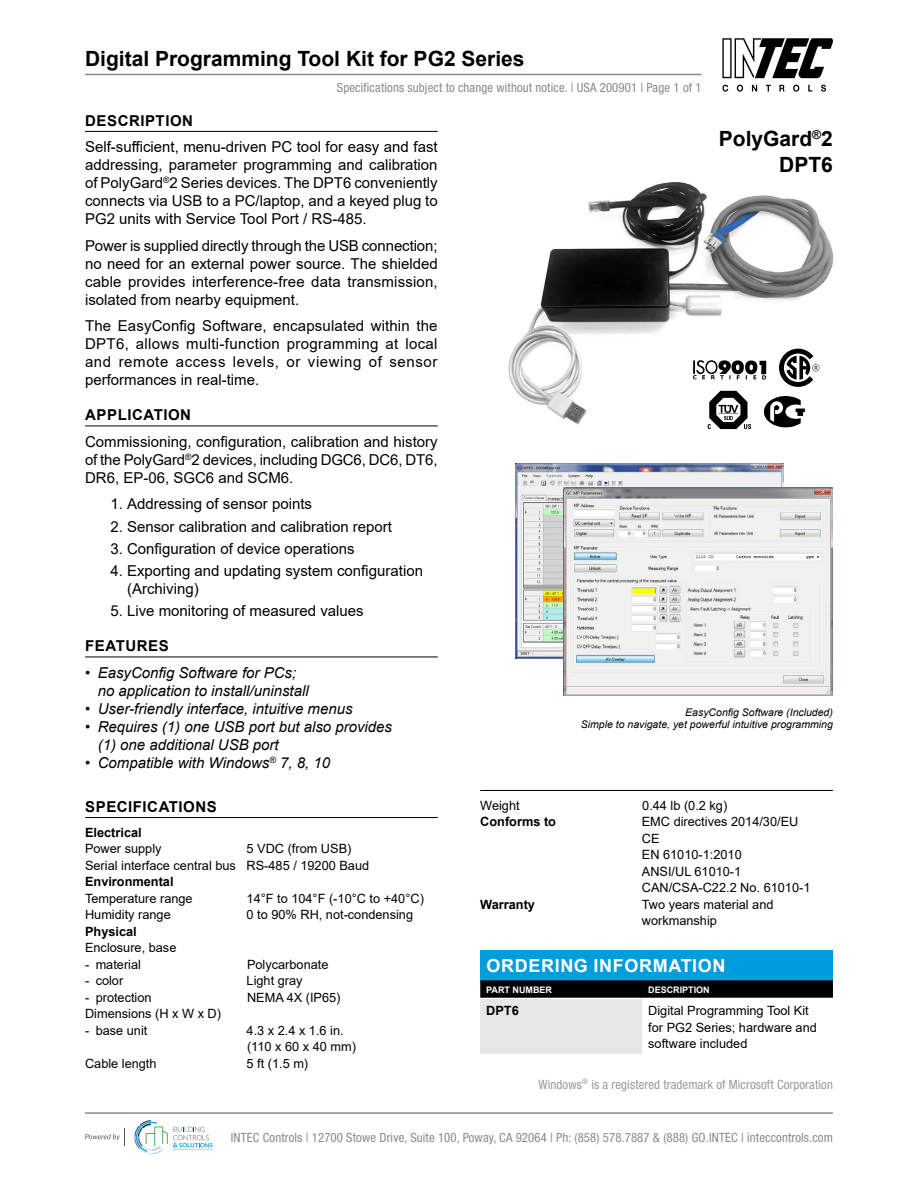
<style>
.page{position:relative;width:918px;height:1188px;background:#fff}
.page>*{position:absolute;margin:0;border:0;box-sizing:border-box;transform-origin:0 0}
._010_Title_Heading_1{font:700 21px "Arial";color:#000}
.table_content{font:700 18px "Arial";letter-spacing:.035em;color:#fff}
._03A_Para_Normal_10{font:15px/18px "Arial";color:#000;text-align:justify}
.t1{font:italic 15px/18px "Arial";color:#000}
._020_Section_Heading{font:700 15px "Arial";letter-spacing:.035em;color:#000}
._04B_Spec_Normal_8_5{font:12.75px/16.5px "Arial";color:#000}
.header_footer_helv_5{font:condensed 12.75px "Helvetica Neue";letter-spacing:.01em;color:#8a8a8a}
._04A_Specs_SubHeadin{font:12.75px/16.5px "Arial";color:#000}
.header_footer_helv_5-2{font:condensed 12.75px "Helvetica Neue";letter-spacing:.01em;color:#97999b}
._04A_Specs_SubHeadin-2{font:700 12.75px "Arial";color:#000}
._04B_Spec_Normal_8_5-2{font:700 12.75px "Arial";color:#000}
._03A_Para_Normal_10-2{font:italic 10.5px/12.6px "Arial";color:#000;text-align:right}
.INTEC_P_Grep_Helv_8{font:700 9px "Arial";color:#fff}
</style>
<div class="page">
<svg style="left:722px;top:85px;width:6px;height:7px"></svg>
<svg style="left:737px;top:85px;width:6px;height:7px"></svg>
<svg style="left:752px;top:85px;width:5px;height:6px"></svg>
<svg style="left:766px;top:85px;width:5px;height:6px"></svg>
<svg style="left:779px;top:85px;width:6px;height:6px"></svg>
<svg style="left:793px;top:85px;width:6px;height:7px"></svg>
<svg style="left:808px;top:85px;width:4px;height:6px"></svg>
<svg style="left:821px;top:85px;width:5px;height:7px"></svg>
<svg style="left:722px;top:38px;width:111px;height:40px"></svg>
<hr style="left:85px;top:74px;width:617px;height:1px;background:#8a8a8a">
<hr style="left:85px;top:1112px;width:748px;height:2px;background:#8a8a8a">
<svg style="left:134px;top:1120px;width:79px;height:34px"></svg>
<svg style="left:85px;top:1129px;width:40px;height:17px"></svg>
<img style="left:508px;top:182px;width:326px;height:248px">
<svg style="left:708px;top:391px;width:43px;height:38px"></svg>
<svg style="left:764px;top:396px;width:41px;height:31px"></svg>
<svg style="left:693px;top:360px;width:73px;height:20px"></svg>
<svg style="left:779px;top:349px;width:40px;height:38px"></svg>
<img style="left:515px;top:463px;width:269px;height:195px">
<img style="left:564px;top:488px;width:269px;height:207px">
<hr style="left:85px;top:131px;width:353px;height:1px;background:#000">
<hr style="left:85px;top:426px;width:353px;height:1px;background:#000">
<hr style="left:85px;top:657px;width:353px;height:1px;background:#000">
<hr style="left:85px;top:817px;width:353px;height:1px;background:#000">
<hr style="left:480px;top:790px;width:353px;height:1px;background:#000">
<div style="left:480px;top:1000px;width:162px;height:54px;background:#e7e7e7"></div>
<div style="left:480px;top:951px;width:353px;height:30px;background:#009ddc"></div>
<div style="left:480px;top:981px;width:353px;height:17px;background:#000"></div>
<p class="_010_Title_Heading_1" style="left:85px;top:44px;width:441px">Digital Programming Tool Kit for PG2 Series</p>
<p class="header_footer_helv_5" style="left:337px;top:80px;width:366px">Specifications subject to change without notice. | USA 200901 | Page 1 of 1</p>
<p class="_020_Section_Heading" style="left:85px;top:110px;width:109px">DESCRIPTION</p>
<p class="_03A_Para_Normal_10" style="left:85px;top:138px;width:354px">Self-sufficient, menu-driven PC tool for easy and fast addressing, parameter programming and calibration of PolyGard<sup>®</sup>2 Series devices. The DPT6 conveniently connects via USB to a PC/laptop, and a keyed plug to PG2 units with Service Tool Port / RS-485.</p>
<p class="_03A_Para_Normal_10" style="left:85px;top:236px;width:354px">Power is supplied directly through the USB connection; no need for an external power source. The shielded cable provides interference-free data transmission, isolated from nearby equipment.</p>
<p class="_03A_Para_Normal_10" style="left:85px;top:317px;width:354px">The EasyConfig Software, encapsulated within the DPT6, allows multi-function programming at local and remote access levels, or viewing of sensor performances in real-time.</p>
<p class="_020_Section_Heading" style="left:85px;top:404px;width:107px">APPLICATION</p>
<p class="_03A_Para_Normal_10" style="left:85px;top:432px;width:354px">Commissioning, configuration, calibration and history of the PolyGard<sup>®</sup>2 devices, including DGC6, DC6, DT6, DR6, EP-06, SGC6 and SCM6.</p>
<p class="_03A_Para_Normal_10" style="left:111px;top:495px;width:203px">1. Addressing of sensor points</p>
<p class="_03A_Para_Normal_10" style="left:111px;top:517px;width:283px">2. Sensor calibration and calibration report</p>
<p class="_03A_Para_Normal_10" style="left:111px;top:539px;width:246px">3. Configuration of device operations</p>
<p class="_03A_Para_Normal_10" style="left:127px;top:562px;width:297px;text-indent:-16px">4. Exporting and updating system configuration (Archiving)</p>
<p class="_03A_Para_Normal_10" style="left:111px;top:602px;width:255px">5. Live monitoring of measured values</p>
<p class="_020_Section_Heading" style="left:85px;top:635px;width:85px">FEATURES</p>
<p class="t1" style="left:98px;top:664px;width:212px;text-indent:-13px">• EasyConfig Software for PCs; no application to install/uninstall</p>
<p class="t1" style="left:85px;top:700px;width:269px">• User-friendly interface, intuitive menus</p>
<p class="t1" style="left:98px;top:718px;width:296px;text-indent:-13px">• Requires (1) one USB port but also provides (1) one additional USB port</p>
<p class="t1" style="left:85px;top:754px;width:247px">• Compatible with Windows<sup>®</sup> 7, 8, 10</p>
<p class="_020_Section_Heading" style="left:85px;top:796px;width:133px">SPECIFICATIONS</p>
<p class="_04A_Specs_SubHeadin-2" style="left:85px;top:823px;width:58px">Electrical</p>
<p class="_04B_Spec_Normal_8_5" style="left:85px;top:841px;width:78px">Power supply</p>
<p class="_04B_Spec_Normal_8_5" style="left:247px;top:841px;width:106px">5 VDC (from USB)</p>
<p class="_04B_Spec_Normal_8_5" style="left:85px;top:857px;width:286px">Serial interface central bus RS-485 / 19200 Baud</p>
<p class="_04B_Spec_Normal_8_5-2" style="left:85px;top:873px;width:90px">Environmental</p>
<p class="_04B_Spec_Normal_8_5" style="left:85px;top:890px;width:109px">Temperature range</p>
<p class="_04B_Spec_Normal_8_5" style="left:247px;top:890px;width:179px">14°F to 104°F (-10°C to +40°C)</p>
<p class="_04B_Spec_Normal_8_5" style="left:85px;top:907px;width:87px">Humidity range</p>
<p class="_04B_Spec_Normal_8_5" style="left:247px;top:907px;width:168px">0 to 90% RH, not-condensing</p>
<p class="_04A_Specs_SubHeadin-2" style="left:85px;top:922px;width:53px">Physical</p>
<p class="_04B_Spec_Normal_8_5" style="left:85px;top:940px;width:93px">Enclosure, base</p>
<p class="_04B_Spec_Normal_8_5" style="left:85px;top:956px;width:57px">- material</p>
<p class="_04B_Spec_Normal_8_5" style="left:247px;top:956px;width:83px">Polycarbonate</p>
<p class="_04B_Spec_Normal_8_5" style="left:85px;top:973px;width:40px">- color</p>
<p class="_04B_Spec_Normal_8_5" style="left:247px;top:973px;width:57px">Light gray</p>
<p class="_04B_Spec_Normal_8_5" style="left:85px;top:989px;width:68px">- protection</p>
<p class="_04B_Spec_Normal_8_5" style="left:247px;top:989px;width:95px">NEMA 4X (IP65)</p>
<p class="_04B_Spec_Normal_8_5" style="left:85px;top:1006px;width:138px">Dimensions (H x W x D)</p>
<p class="_04B_Spec_Normal_8_5" style="left:85px;top:1022px;width:64px">- base unit</p>
<p class="_04B_Spec_Normal_8_5" style="left:247px;top:1022px;width:99px">4.3 x 2.4 x 1.6 in.</p>
<p class="_04B_Spec_Normal_8_5" style="left:247px;top:1039px;width:110px">(110 x 60 x 40 mm)</p>
<p class="_04B_Spec_Normal_8_5" style="left:85px;top:1055px;width:73px">Cable length</p>
<p class="_04B_Spec_Normal_8_5" style="left:247px;top:1055px;width:63px">5 ft (1.5 m)</p>
<p class="_010_Title_Heading_1" style="left:719px;top:124px;width:116px">PolyGard<sup>®</sup>2</p>
<p class="_010_Title_Heading_1" style="left:779px;top:149px;width:55px">DPT6</p>
<p class="_03A_Para_Normal_10-2" style="left:581px;top:706px;width:254px">EasyConfig Software (Included)<br>Simple to navigate, yet powerful intuitive programming</p>
<p class="_04B_Spec_Normal_8_5" style="left:480px;top:797px;width:41px">Weight</p>
<p class="_04B_Spec_Normal_8_5" style="left:642px;top:797px;width:87px">0.44 lb (0.2 kg)</p>
<p class="_04A_Specs_SubHeadin-2" style="left:480px;top:813px;width:77px">Conforms to</p>
<p class="_04A_Specs_SubHeadin" style="left:642px;top:813px;width:170px">EMC directives 2014/30/EU<br>CE<br>EN 61010-1:2010<br>ANSI/UL 61010-1<br>CAN/CSA-C22.2 No. 61010-1</p>
<p class="_04A_Specs_SubHeadin-2" style="left:480px;top:895px;width:56px">Warranty</p>
<p class="_04A_Specs_SubHeadin" style="left:642px;top:896px;width:133px">Two years material and workmanship</p>
<p class="table_content" style="left:487px;top:953px;width:241px">ORDERING INFORMATION</p>
<p class="INTEC_P_Grep_Helv_8" style="left:486px;top:984px;width:67px">PART NUMBER</p>
<p class="INTEC_P_Grep_Helv_8" style="left:648px;top:984px;width:63px">DESCRIPTION</p>
<p class="_04B_Spec_Normal_8_5-2" style="left:486px;top:1002px;width:34px">DPT6</p>
<p class="_04B_Spec_Normal_8_5" style="left:648px;top:1002px;width:170px">Digital Programming Tool Kit for PG2 Series; hardware and software included</p>
<p class="header_footer_helv_5-2" style="left:538px;top:1077px;width:296px">Windows<sup>®</sup> is a registered trademark of Microsoft Corporation</p>
<p class="header_footer_helv_5" style="left:231px;top:1130px;width:604px">INTEC Controls | 12700 Stowe Drive, Suite 100, Poway, CA 92064 | Ph: (858) 578.7887 &amp; (888) GO.INTEC | inteccontrols.com</p>
</div>
